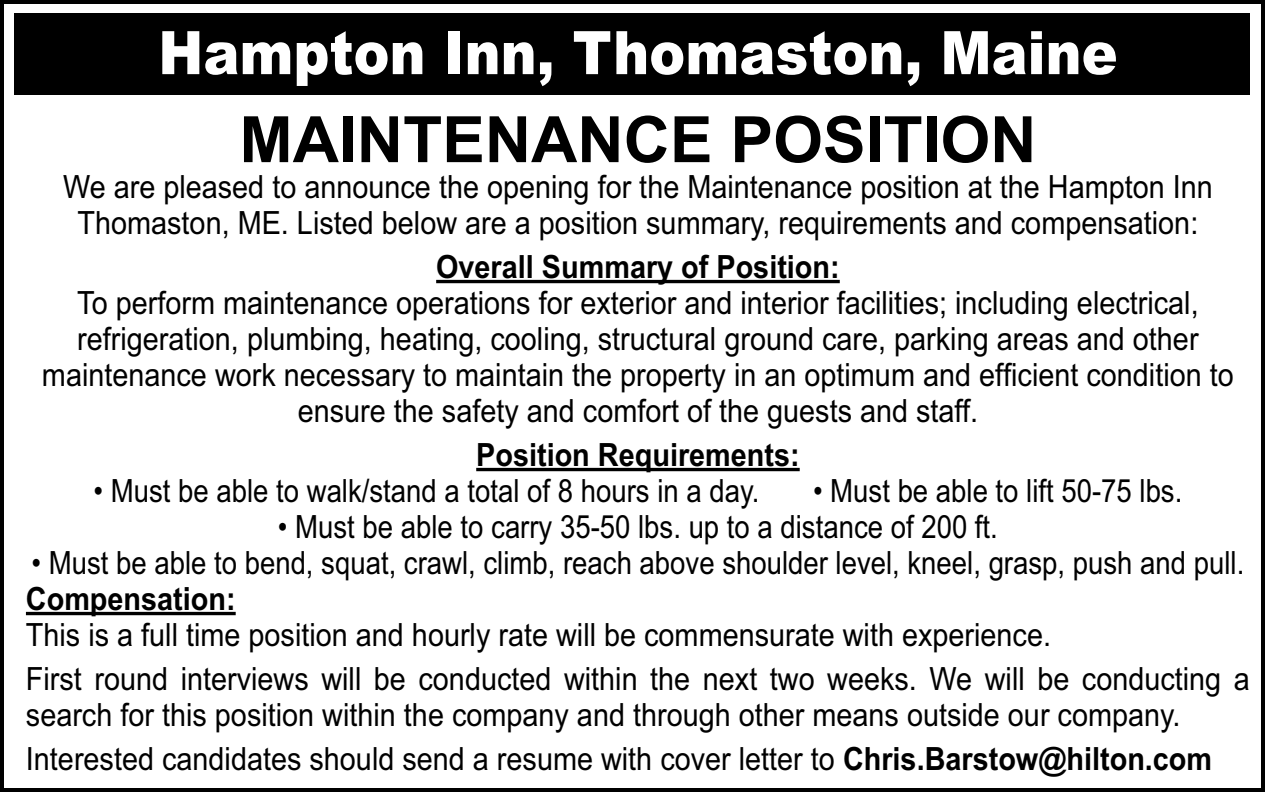
<style>
.page{position:relative;width:1265px;height:792px;background:#fff}
.page>*{position:absolute;margin:0;border:0;box-sizing:border-box;transform-origin:0 0}
.t1{font:700 64px "Arial";color:#000}
.t2{font:900 60px "Arial";color:#fff;scale:.9 1}
.t3{font:32px/36px "Arial";color:#000;text-align:center;scale:.9 1}
.t4{font:32px "Arial";color:#000;scale:.86 1}
.t5{font:700 32px "Arial";color:#000;scale:.9 1}
.s1{font-weight:700}
</style>
<div class="page">
<div style="left:0;top:0;width:1264px;height:792px;border:4px solid #000"></div>
<div style="left:15px;top:13px;width:1234px;height:82px;background:#000"></div>
<hr style="left:436px;top:280px;width:403px;height:3px;background:#000">
<hr style="left:476px;top:468px;width:323px;height:3px;background:#000">
<hr style="left:26px;top:612px;width:210px;height:3px;background:#000">
<h2 class="t2" style="left:158px;top:18px;width:1067px">Hampton Inn, Thomaston, Maine</h2>
<h1 class="t1" style="left:239px;top:103px;width:798px">MAINTENANCE POSITION</h1>
<p class="t3" style="left:63px;top:172px;width:1278px">We are pleased to announce the opening for the Maintenance position at the Hampton Inn<br>Thomaston, ME. Listed below are a position summary, requirements and compensation:</p>
<p class="t5" style="left:436px;top:248px;width:450px">Overall Summary of Position:</p>
<p class="t3" style="left:42px;top:288px;width:1325px">To perform maintenance operations for exterior and interior facilities; including electrical, refrigeration, plumbing, heating, cooling, structural ground care, parking areas and other maintenance work necessary to maintain the property in an optimum and efficient condition to ensure the safety and comfort of the guests and staff.</p>
<p class="t5" style="left:476px;top:436px;width:361px">Position Requirements:</p>
<p class="t4" style="left:93px;top:479px;width:775px">• Must be able to walk/stand a total of 8 hours in a day.</p>
<p class="t4" style="left:812px;top:479px;width:431px">• Must be able to lift 50-75 lbs.</p>
<p class="t4" style="left:278px;top:515px;width:838px">• Must be able to carry 35-50 lbs. up to a distance of 200 ft.</p>
<p class="t4" style="left:31px;top:551px;width:1411px">• Must be able to bend, squat, crawl, climb, reach above shoulder level, kneel, grasp, push and pull.</p>
<p class="t5" style="left:26px;top:580px;width:234px">Compensation:</p>
<p class="t3" style="left:26px;top:616px;width:1360px;line-height:44px;text-align:left">This is a full time position and hourly rate will be commensurate with experience.<br>First round interviews will be conducted within the next two weeks. We will be conducting a</p>
<p class="t3" style="left:26px;top:696px;width:1319px;line-height:44px;text-align:left">search for this position within the company and through other means outside our company.<br>Interested candidates should send a resume with cover letter to <span class="s1">Chris.Barstow@hilton.com</span></p>
</div>
